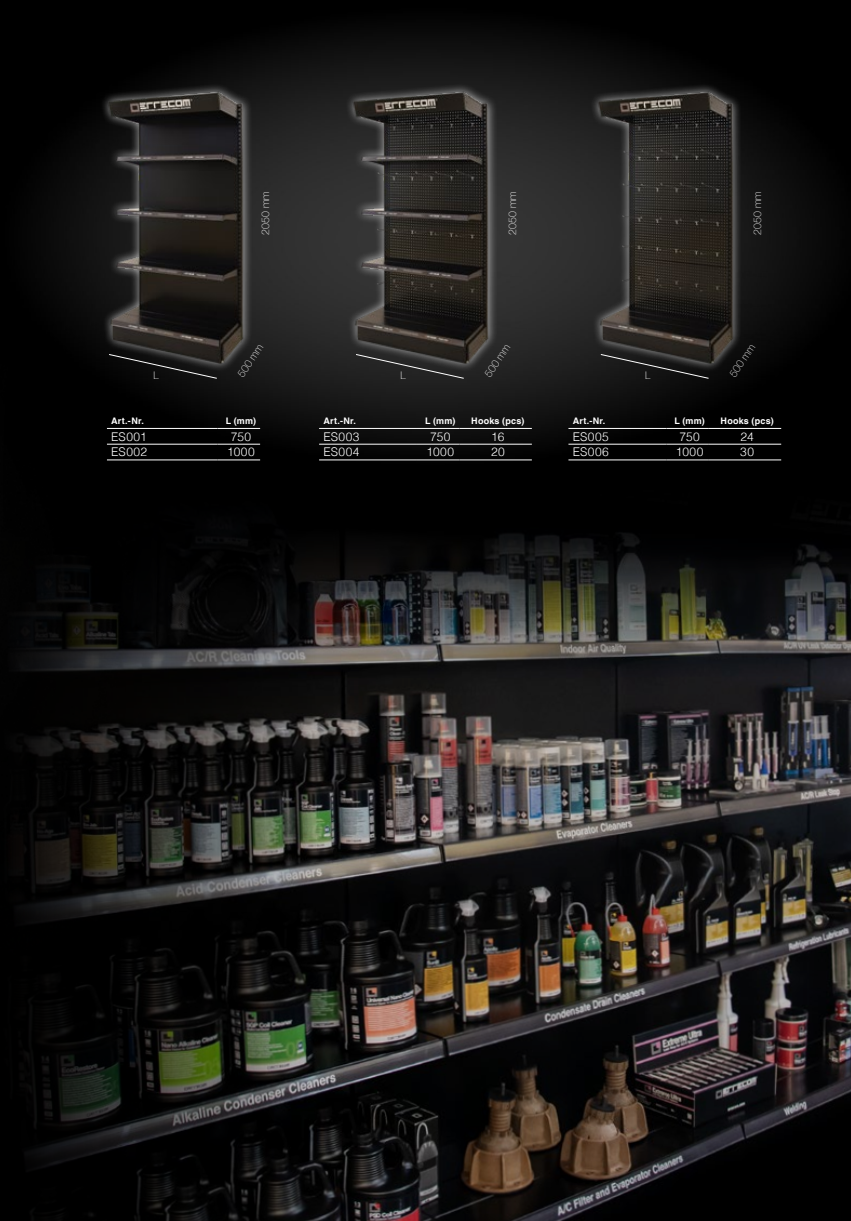
<style>
.page{position:relative;width:851px;height:1221px;background:#fff}
.page>*{position:absolute;margin:0;border:0;box-sizing:border-box;transform-origin:0 0}
.t1{font:300 12px "Helvetica";letter-spacing:.03em;color:#fff}
.t2{font:100 10.5px "Helvetica Neue";color:#fff}
.t3{font:700 9px "Helvetica";letter-spacing:.025em;color:#fff}
</style>
<div class="page">
<img style="left:0;top:302px;width:850px;height:918px">
<svg style="left:1px;top:7px;width:849px;height:459px;background:#060606"></svg>
<img style="left:308px;top:60px;width:235px;height:352px">
<img style="left:63px;top:60px;width:235px;height:352px">
<hr style="left:107px;top:428px;width:110px;height:1px;background:#fff">
<hr style="left:217px;top:428px;width:43px;height:1px;background:#fff">
<hr style="left:107px;top:444px;width:110px;height:1px;background:#fff">
<hr style="left:217px;top:444px;width:43px;height:1px;background:#fff">
<hr style="left:107px;top:459px;width:110px;height:1px;background:#fff">
<hr style="left:217px;top:459px;width:43px;height:1px;background:#fff">
<hr style="left:568px;top:428px;width:98px;height:1px;background:#fff">
<hr style="left:666px;top:428px;width:42px;height:1px;background:#fff">
<hr style="left:708px;top:428px;width:73px;height:1px;background:#fff">
<hr style="left:568px;top:444px;width:98px;height:1px;background:#fff">
<hr style="left:666px;top:444px;width:42px;height:1px;background:#fff">
<hr style="left:708px;top:444px;width:73px;height:1px;background:#fff">
<hr style="left:568px;top:459px;width:98px;height:1px;background:#fff">
<hr style="left:666px;top:459px;width:42px;height:1px;background:#fff">
<hr style="left:708px;top:459px;width:73px;height:1px;background:#fff">
<hr style="left:319px;top:428px;width:98px;height:1px;background:#fff">
<hr style="left:417px;top:428px;width:42px;height:1px;background:#fff">
<hr style="left:459px;top:428px;width:72px;height:1px;background:#fff">
<hr style="left:319px;top:444px;width:98px;height:1px;background:#fff">
<hr style="left:417px;top:444px;width:42px;height:1px;background:#fff">
<hr style="left:459px;top:444px;width:72px;height:1px;background:#fff">
<hr style="left:319px;top:459px;width:98px;height:1px;background:#fff">
<hr style="left:417px;top:459px;width:42px;height:1px;background:#fff">
<hr style="left:459px;top:459px;width:72px;height:1px;background:#fff">
<img style="left:552px;top:60px;width:235px;height:352px">
<svg style="left:109px;top:354px;width:108px;height:24px;background:#1e1e1d"></svg>
<svg style="left:355px;top:354px;width:109px;height:24px;background:#323131"></svg>
<svg style="left:600px;top:354px;width:108px;height:24px;background:#252524"></svg>
<p class="t2" style="left:257px;top:235px;width:44px;rotate:-90deg">2050 mm</p>
<p class="t2" style="left:504px;top:235px;width:44px;rotate:-90deg">2050 mm</p>
<p class="t2" style="left:749px;top:235px;width:44px;rotate:-90deg">2050 mm</p>
<p class="t2" style="left:153px;top:367px;width:7px">L</p>
<p class="t2" style="left:233px;top:371px;width:39px;rotate:-56deg">500 mm</p>
<p class="t2" style="left:400px;top:367px;width:7px">L</p>
<p class="t2" style="left:480px;top:371px;width:39px;rotate:-56deg">500 mm</p>
<p class="t2" style="left:645px;top:367px;width:7px">L</p>
<p class="t2" style="left:725px;top:371px;width:39px;rotate:-56deg">500 mm</p>
<p class="t3" style="left:111px;top:415px;width:34px">Art.-Nr.</p>
<p class="t3" style="left:226px;top:415px;width:32px">L (mm)</p>
<h1 class="t1" style="left:111px;top:426px;width:37px">ES001</h1>
<h1 class="t1" style="left:231px;top:426px;width:22px">750</h1>
<h1 class="t1" style="left:111px;top:442px;width:37px">ES002</h1>
<h1 class="t1" style="left:227px;top:442px;width:29px">1000</h1>
<p class="t3" style="left:323px;top:415px;width:34px">Art.-Nr.</p>
<p class="t3" style="left:425px;top:415px;width:32px">L (mm)</p>
<p class="t3" style="left:471px;top:415px;width:54px">Hooks (pcs)</p>
<h1 class="t1" style="left:323px;top:426px;width:38px">ES003</h1>
<h1 class="t1" style="left:430px;top:426px;width:22px">750</h1>
<h1 class="t1" style="left:491px;top:426px;width:15px">16</h1>
<h1 class="t1" style="left:323px;top:442px;width:38px">ES004</h1>
<h1 class="t1" style="left:426px;top:442px;width:29px">1000</h1>
<h1 class="t1" style="left:491px;top:442px;width:15px">20</h1>
<p class="t3" style="left:572px;top:415px;width:34px">Art.-Nr.</p>
<p class="t3" style="left:674px;top:415px;width:32px">L (mm)</p>
<p class="t3" style="left:720px;top:415px;width:54px">Hooks (pcs)</p>
<h1 class="t1" style="left:572px;top:426px;width:38px">ES005</h1>
<h1 class="t1" style="left:679px;top:426px;width:22px">750</h1>
<h1 class="t1" style="left:740px;top:426px;width:15px">24</h1>
<h1 class="t1" style="left:572px;top:442px;width:38px">ES006</h1>
<h1 class="t1" style="left:675px;top:442px;width:29px">1000</h1>
<h1 class="t1" style="left:740px;top:442px;width:15px">30</h1>
</div>
